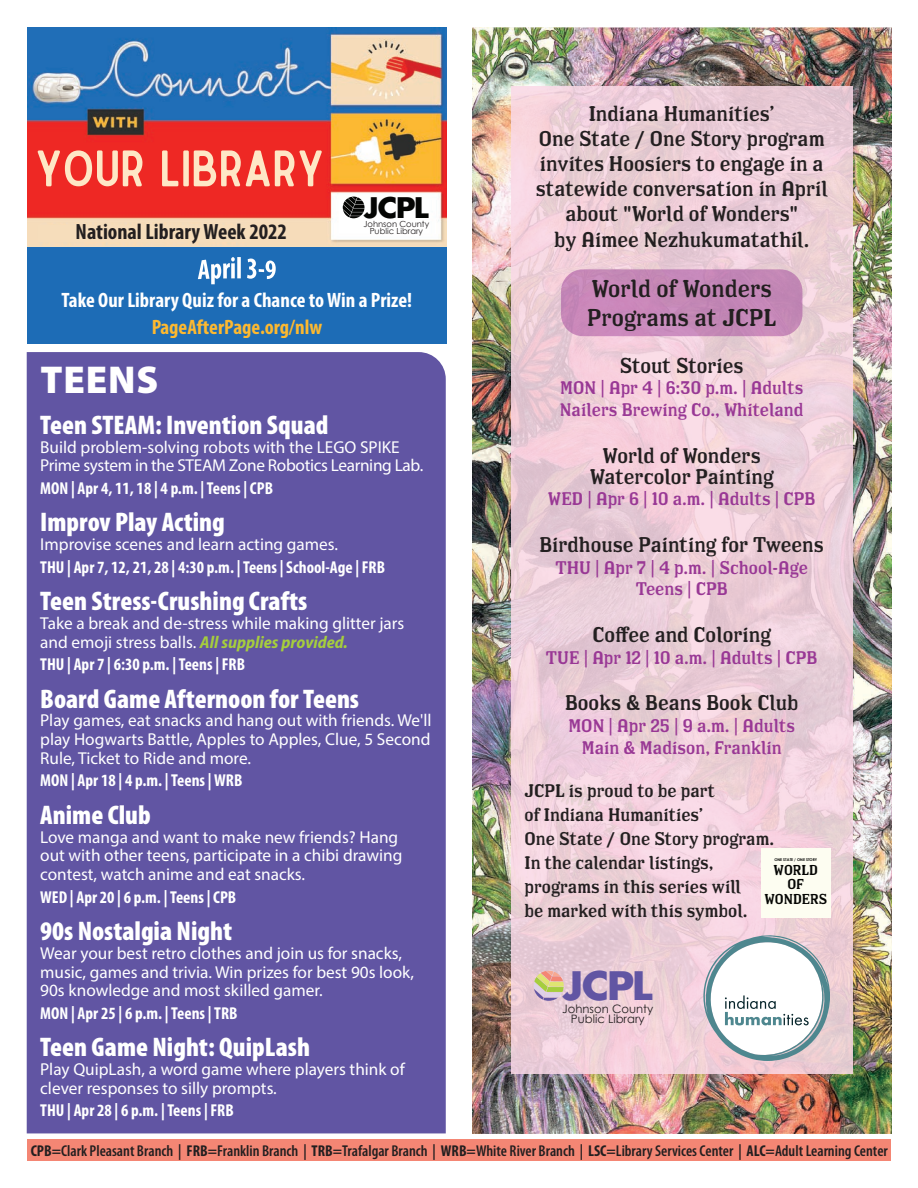
<style>
.page{position:relative;width:918px;height:1188px;background:#fff}
.page>*{position:absolute;margin:0;border:0;box-sizing:border-box;transform-origin:0 0}
.t1{font:900 39px "Myriad Pro";letter-spacing:.02em;color:#fff}
.t2{font:700 38.1px "Futura";color:#6155a3;scale:1.08 1}
.t3{font:700 27.6px "Futura";color:#040503;scale:1.08 1}
.t4{font:900 condensed 27px "Myriad Pro";color:#fff}
.t5{font:24px/28.8px "Los Feliz OT";color:#231f20}
.t6{font:700 condensed 22.2px "Myriad Pro";color:#231f20}
.t7{font:21px/25.2px "Los Feliz OT";color:#231f20;text-align:center}
.t8{font:700 condensed 20.85px "Myriad Pro";color:#fff}
.t9{font:700 condensed 20.85px "Myriad Pro";color:#fdb930}
.t10{font:18px/21.6px "Los Feliz OT";color:#993895;text-align:center}
.t11{font:18px/24px "Los Feliz OT";color:#231f20}
.t12{font:17.25px/18.8px "Myriad Pro";color:#fff}
.t13{font:700 condensed 17.25px "Myriad Pro";color:#fff}
.t14{font:600 condensed 15.75px "Myriad Pro";color:#231f20}
.t15{font:14.1px/14.7px "Los Feliz OT";color:#040503;text-align:center}
.t16{font:11.55px/10.4px "Century Gothic";color:#231f20;text-align:center}
.t17{font:8.4px "Century Gothic";color:#231f20}
.t18{font:700 3.75px "Century Gothic";color:#040503}
.s1{font-weight:700;font-style:italic;font-stretch:semi-condensed;color:#a6ce3d}
.s2{font-weight:700}
</style>
<div class="page">
<div style="left:27px;top:1139px;width:864px;height:22px;background:#f48674"></div>
<div style="left:27px;top:352px;width:419px;height:781px;background:#6155a3"></div>
<div style="left:27px;top:247px;width:419px;height:97px;background:#1d6cb6"></div>
<svg style="left:198px;top:257px;width:37px;height:27px"></svg>
<svg style="left:237px;top:257px;width:4px;height:21px"></svg>
<svg style="left:247px;top:258px;width:29px;height:21px"></svg>
<img style="left:27px;top:27px;width:419px;height:220px">
<svg style="left:38px;top:150px;width:105px;height:36px;background:#f47b6a"></svg>
<svg style="left:162px;top:150px;width:160px;height:36px;background:#f57f6d"></svg>
<svg style="left:343px;top:197px;width:22px;height:21px"></svg>
<div style="left:38px;top:226px;width:212px;height:16px;background:#f6ddbb"></div>
<img style="left:472px;top:27px;width:419px;height:1106px">
<svg style="left:511px;top:87px;width:341px;height:987px;background:#edced8"></svg>
<div style="left:561px;top:269px;width:241px;height:67px;background:#c587b7;border-radius:22px"></div>
<div style="left:761px;top:848px;width:70px;height:70px;background:#fdfdf1"></div>
<svg style="left:701px;top:934px;width:130px;height:127px"></svg>
<svg style="left:534px;top:971px;width:30px;height:30px"></svg>
<h3 class="t3" style="left:363px;top:187px;width:62px">JCPL</h3>
<p class="t17" style="left:363px;top:219px;width:67px">Johnson County</p>
<p class="t6" style="left:76px;top:217px;width:213px">National Library Week 2022</p>
<p class="t17" style="left:370px;top:226px;width:55px">Public Library</p>
<p class="t8" style="left:61px;top:287px;width:352px">Take Our Library Quiz for a Chance to Win a Prize!</p>
<p class="t9" style="left:151px;top:314px;width:173px">PageAfterPage.org/nlw</p>
<h1 class="t1" style="left:41px;top:358px;width:119px">TEENS</h1>
<h3 class="t4" style="left:40px;top:410px;width:290px">Teen STEAM: Invention Squad</h3>
<p class="t12" style="left:40px;top:437px;width:385px">Build problem-solving robots with the LEGO SPIKE<br>Prime system in the STEAM Zone Robotics Learning Lab.</p>
<p class="t13" style="left:40px;top:477px;width:234px">MON | Apr 4, 11, 18 | 4 p.m. | Teens | CPB</p>
<h3 class="t4" style="left:40px;top:507px;width:186px">Improv Play Acting</h3>
<p class="t12" style="left:40px;top:535px;width:299px">Improvise scenes and learn acting games.</p>
<p class="t13" style="left:40px;top:556px;width:346px">THU | Apr 7, 12, 21, 28 | 4:30 p.m. | Teens | School-Age | FRB</p>
<h3 class="t4" style="left:40px;top:586px;width:269px">Teen Stress-Crushing Crafts</h3>
<p class="t12" style="left:40px;top:613px;width:366px">Take a break and de-stress while making glitter jars and emoji stress balls. <span class="s1">All supplies provided.</span></p>
<p class="t13" style="left:40px;top:654px;width:206px">THU | Apr 7 | 6:30 p.m. | Teens | FRB</p>
<h3 class="t4" style="left:40px;top:684px;width:320px">Board Game Afternoon for Teens</h3>
<p class="t12" style="left:40px;top:711px;width:393px;text-align:justify">Play games, eat snacks and hang out with friends. We'll play Hogwarts Battle, Apples to Apples, Clue, 5 Second Rule, Ticket to Ride and more.</p>
<p class="t13" style="left:40px;top:770px;width:204px">MON | Apr 18 | 4 p.m. | Teens | WRB</p>
<h3 class="t4" style="left:40px;top:800px;width:112px">Anime Club</h3>
<p class="t12" style="left:40px;top:827px;width:364px">Love manga and want to make new friends? Hang out with other teens, participate in a chibi drawing contest, watch anime and eat snacks.</p>
<p class="t13" style="left:40px;top:886px;width:198px">WED | Apr 20 | 6 p.m. | Teens | CPB</p>
<h3 class="t4" style="left:40px;top:916px;width:193px">90s Nostalgia Night</h3>
<p class="t12" style="left:40px;top:943px;width:375px">Wear your best retro clothes and join us for snacks, music, games and trivia. Win prizes for best 90s look,<br>90s knowledge and most skilled gamer.</p>
<p class="t13" style="left:40px;top:1002px;width:199px">MON | Apr 25 | 6 p.m. | Teens | TRB</p>
<h3 class="t4" style="left:40px;top:1032px;width:271px">Teen Game Night: QuipLash</h3>
<p class="t12" style="left:40px;top:1060px;width:366px">Play QuipLash, a word game where players think of clever responses to silly prompts.</p>
<p class="t13" style="left:40px;top:1100px;width:195px">THU | Apr 28 | 6 p.m. | Teens | FRB</p>
<p class="t7" style="left:536px;top:100px;width:294px">Indiana Humanities’<br>One State / One Story program invites Hoosiers to engage in a statewide conversation in April about "World of Wonders"<br>by Aimee Nezhukumatathil.</p>
<h3 class="t5" style="left:587px;top:273px;width:191px">World of Wonders<br>Programs at JCPL</h3>
<p class="t7" style="left:620px;top:352px;width:125px">Stout Stories</p>
<p class="t10" style="left:560px;top:376px;width:245px;text-align:left">MON | Apr 4 | 6:30 p.m. | Adults<br>Nailers Brewing Co., Whiteland</p>
<p class="t7" style="left:590px;top:444px;width:185px;line-height:21px">World of Wonders<br>Watercolor Painting</p>
<p class="t10" style="left:548px;top:487px;width:269px">WED | Apr 6 | 10 a.m. | Adults | CPB</p>
<p class="t7" style="left:539px;top:531px;width:286px">Birdhouse Painting for Tweens</p>
<p class="t10" style="left:556px;top:556px;width:254px">THU | Apr 7 | 4 p.m. | School-Age<br>Teens | CPB</p>
<p class="t7" style="left:593px;top:621px;width:180px">Coffee and Coloring</p>
<p class="t10" style="left:546px;top:646px;width:273px">TUE | Apr 12 | 10 a.m. | Adults | CPB</p>
<p class="t7" style="left:565px;top:690px;width:235px">Books &amp; Beans Book Club</p>
<p class="t10" style="left:568px;top:714px;width:228px">MON | Apr 25 | 9 a.m. | Adults<br>Main &amp; Madison, Franklin</p>
<p class="t11" style="left:524px;top:778px;width:251px">JCPL is proud to be part<br>of Indiana Humanities’<br>One State / One Story program.<br>In the calendar listings, programs in this series will<br>be marked with this symbol.</p>
<p class="t18" style="left:774px;top:858px;width:45px">ONE STATE / ONE STORY</p>
<p class="t15" style="left:764px;top:862px;width:64px">WORLD<br>OF<br>WONDERS</p>
<h2 class="t2" style="left:562px;top:958px;width:86px">JCPL</h2>
<p class="t16" style="left:562px;top:1003px;width:93px">Johnson County<br>Public Library</p>
<p class="t14" style="left:31px;top:1142px;width:859px"><span class="s2">CPB=</span>Clark Pleasant Branch | <span class="s2">FRB=</span>Franklin Branch | <span class="s2">TRB=</span>Trafalgar Branch | <span class="s2">WRB=</span>White River Branch | <span class="s2">LSC=</span>Library Services Center | <span class="s2">ALC=</span>Adult Learning Center</p>
</div>
